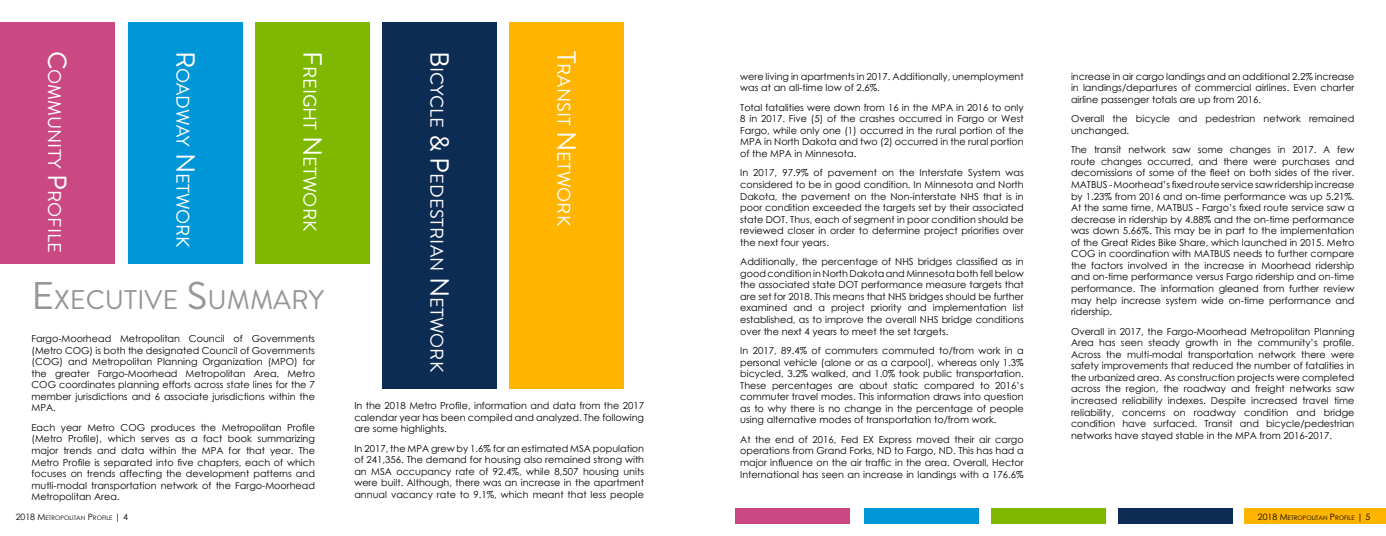
<style>
.page{position:relative;width:1386px;height:536px;background:#fff}
.page>*{position:absolute;margin:0;border:0;box-sizing:border-box;transform-origin:0 0}
.Page_Heading{font:26.95px "Brandon Grotesque";color:#969696}
.t1{font:18.38px "Brandon Grotesque";color:#fff}
.MainText_LeftFullJus{font:9.62px/11.5px "Century Gothic";color:#000;text-align:justify}
.t2{font:6.12px "Century Gothic";color:#000}
.s1{font-size:26.25px}
.s2{font-size:38.5px}
.s3{font-size:8.75px}
</style>
<div class="page">
<div style="left:735px;top:508px;width:115px;height:15px;background:#cb4983"></div>
<div style="left:864px;top:508px;width:115px;height:15px;background:#0097d8"></div>
<div style="left:991px;top:508px;width:114px;height:15px;background:#7fb800"></div>
<div style="left:1118px;top:508px;width:114px;height:15px;background:#0d2c54"></div>
<div style="left:1245px;top:508px;width:141px;height:15px;background:#ffb400"></div>
<div style="left:0;top:23px;width:115px;height:241px;background:#cb4983"></div>
<div style="left:129px;top:23px;width:114px;height:241px;background:#0097d8"></div>
<div style="left:255px;top:23px;width:115px;height:241px;background:#7fb800"></div>
<div style="left:382px;top:23px;width:115px;height:366px;background:#0d2c54"></div>
<div style="left:509px;top:23px;width:115px;height:366px;background:#ffb400"></div>
<p class="t1" style="left:67px;top:51px;width:203px;rotate:90deg"><span class="s1">C</span>OMMUNITY <span class="s1">P</span>ROFILE</p>
<p class="t1" style="left:196px;top:51px;width:198px;rotate:90deg"><span class="s1">R</span> OADWAY <span class="s1">N</span> ETWORK</p>
<p class="t1" style="left:323px;top:51px;width:182px;rotate:90deg"><span class="s1">F</span>REIGHT <span class="s1">N</span> ETWORK</p>
<p class="t1" style="left:450px;top:51px;width:323px;rotate:90deg"><span class="s1">B</span>ICYCLE <span class="s1">&amp; P</span>EDESTRIAN <span class="s1">N</span> ETWORK</p>
<p class="t1" style="left:576px;top:51px;width:177px;rotate:90deg"><span class="s1">T</span>RANSIT <span class="s1">N</span> ETWORK</p>
<p class="Page_Heading" style="left:31px;top:281px;width:294px"><span class="s2">E</span>XECUTIVE <span class="s2">S</span>UMMARY</p>
<p class="MainText_LeftFullJus" style="left:32px;top:332px;width:285px">Fargo-Moorhead Metropolitan Council of Governments (Metro COG) is both the designated Council of Governments (COG) and Metropolitan Planning Organization (MPO) for the greater Fargo-Moorhead Metropolitan Area. Metro COG coordinates planning efforts across state lines for the 7 member jurisdictions and 6 associate jurisdictions within the MPA.</p>
<p class="MainText_LeftFullJus" style="left:32px;top:421px;width:285px">Each year Metro COG produces the Metropolitan Profile (Metro Profile), which serves as a fact book summarizing major trends and data within the MPA for that year. The Metro Profile is separated into five chapters, each of which focuses on trends affecting the development patterns and mutli-modal transportation network of the Fargo-Moorhead Metropolitan Area.</p>
<p class="MainText_LeftFullJus" style="left:354px;top:399px;width:291px">In the 2018 Metro Profile, information and data from the 2017 calendar year has been compiled and analyzed. The following are some highlights.</p>
<p class="MainText_LeftFullJus" style="left:354px;top:442px;width:291px">In 2017, the MPA grew by 1.6% for an estimated MSA population of 241,356. The demand for housing also remained strong with an MSA occupancy rate of 92.4%, while 8,507 housing units were built. Although, there was an increase in the apartment annual vacancy rate to 9.1%, which meant that less people</p>
<p class="MainText_LeftFullJus" style="left:740px;top:70px;width:285px">were living in apartments in 2017. Additionally, unemployment was at an all-time low of 2.6%.</p>
<p class="MainText_LeftFullJus" style="left:740px;top:101px;width:285px">Total fatalities were down from 16 in the MPA in 2016 to only 8 in 2017. Five (5) of the crashes occurred in Fargo or West Fargo, while only one (1) occurred in the rural portion of the MPA in North Dakota and two (2) occurred in the rural portion of the MPA in Minnesota.</p>
<p class="MainText_LeftFullJus" style="left:740px;top:167px;width:285px">In 2017, 97.9% of pavement on the Interstate System was considered to be in good condition. In Minnesota and North Dakota, the pavement on the Non-interstate NHS that is in poor condition exceeded the targets set by their associated state DOT. Thus, each of segment in poor condition should be reviewed closer in order to determine project priorities over the next four years.</p>
<p class="MainText_LeftFullJus" style="left:740px;top:256px;width:285px">Additionally, the percentage of NHS bridges classified as in good condition in North Dakota and Minnesota both fell below the associated state DOT performance measure targets that are set for 2018. This means that NHS bridges should be further examined and a project priority and implementation list established, as to improve the overall NHS bridge conditions over the next 4 years to meet the set targets.</p>
<p class="MainText_LeftFullJus" style="left:740px;top:344px;width:285px">In 2017, 89.4% of commuters commuted to/from work in a personal vehicle (alone or as a carpool), whereas only 1.3% bicycled, 3.2% walked, and 1.0% took public transportation.<br>These percentages are about static compared to 2016’s commuter travel modes. This information draws into question as to why there is no change in the percentage of people using alternative modes of transportation to/from work.</p>
<p class="MainText_LeftFullJus" style="left:740px;top:433px;width:285px">At the end of 2016, Fed EX Express moved their air cargo operations from Grand Forks, ND to Fargo, ND. This has had a major influence on the air traffic in the area. Overall, Hector International has seen an increase in landings with a 176.6%</p>
<p class="MainText_LeftFullJus" style="left:1071px;top:70px;width:285px">increase in air cargo landings and an additional 2.2% increase in landings/departures of commercial airlines. Even charter airline passenger totals are up from 2016.</p>
<p class="MainText_LeftFullJus" style="left:1071px;top:113px;width:285px">Overall the bicycle and pedestrian network remained unchanged.</p>
<p class="MainText_LeftFullJus" style="left:1071px;top:144px;width:285px">The transit network saw some changes in 2017. A few route changes occurred, and there were purchases and decomissions of some of the fleet on both sides of the river.<br>MATBUS - Moorhead’s fixed route service saw ridership increase by 1.23% from 2016 and on-time performance was up 5.21%.<br>At the same time, MATBUS - Fargo’s fixed route service saw a decrease in ridership by 4.88% and the on-time performance was down 5.66%. This may be in part to the implementation of the Great Rides Bike Share, which launched in 2015. Metro COG in coordination with MATBUS needs to further compare the factors involved in the increase in Moorhead ridership and on-time performance versus Fargo ridership and on-time performance. The information gleaned from further review may help increase system wide on-time performance and ridership.</p>
<p class="MainText_LeftFullJus" style="left:1071px;top:325px;width:285px">Overall in 2017, the Fargo-Moorhead Metropolitan Planning Area has seen steady growth in the community’s profile.<br>Across the multi-modal transportation network there were safety improvements that reduced the number of fatalities in the urbanized area. As construction projects were completed across the region, the roadway and freight networks saw increased reliability indexes. Despite increased travel time reliability, concerns on roadway condition and bridge condition have surfaced. Transit and bicycle/pedestrian networks have stayed stable in the MPA from 2016-2017.</p>
<p class="t2" style="left:16px;top:513px;width:114px"><span class="s3">2018 M</span> ETROPOLITAN <span class="s3">P</span>ROFILE <span class="s3">| 4</span></p>
<p class="t2" style="left:1258px;top:513px;width:114px"><span class="s3">2018 M</span> ETROPOLITAN <span class="s3">P</span>ROFILE <span class="s3">| 5</span></p>
</div>
